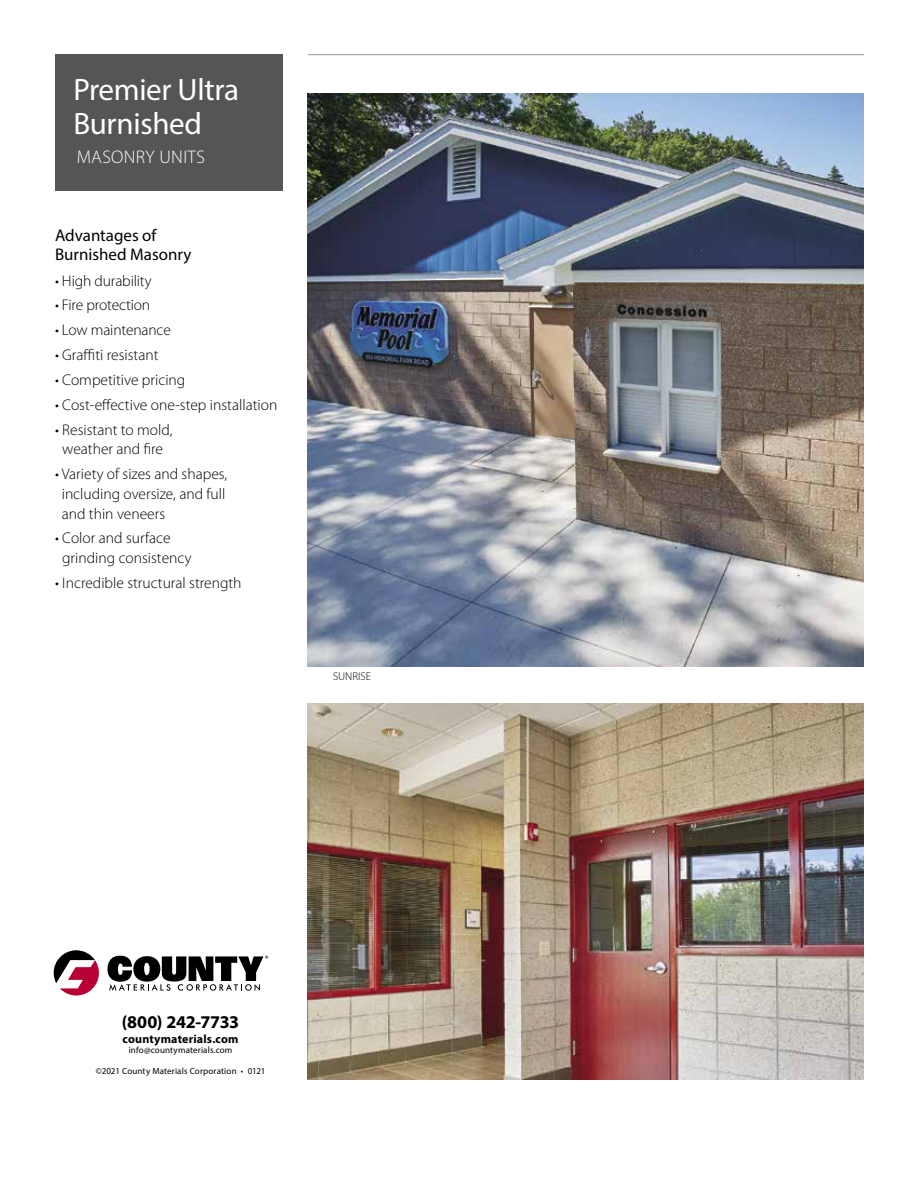
<style>
.page{position:relative;width:918px;height:1188px;background:#fff}
.page>*{position:absolute;margin:0;border:0;box-sizing:border-box;transform-origin:0 0}
.t1{font:31.05px/33.9px "Myriad Pro";letter-spacing:-.01em;color:#fff}
.t2{font:300 18.3px "Myriad Pro";letter-spacing:.02em;color:#fff}
.t3{font:700 18px "Myriad Pro";letter-spacing:-.015em;color:#000}
.t4{font:16.95px/18.3px "Myriad Pro";color:#000}
.t5{font:300 15.45px/19.8px "Myriad Pro";color:#000;text-align:center}
.t6{font:700 12px "Myriad Pro";letter-spacing:.015em;color:#000}
.t7{font:300 11.25px "Myriad Pro";color:#000}
.t8{font:9px "Myriad Pro";letter-spacing:.015em;color:#000}
</style>
<div class="page">
<div style="left:55px;top:54px;width:227px;height:137px;background:#555"></div>
<img style="left:308px;top:94px;width:556px;height:572px">
<hr style="left:308px;top:54px;width:556px;height:1px;background:#9f9f9f">
<img style="left:308px;top:704px;width:556px;height:376px">
<svg style="left:54px;top:950px;width:45px;height:46px"></svg>
<svg style="left:107px;top:955px;width:161px;height:36px"></svg>
<h1 class="t1" style="left:73px;top:72px;width:167px">Premier Ultra<br>Burnished</h1>
<p class="t2" style="left:77px;top:147px;width:129px">MASONRY UNITS</p>
<p class="t4" style="left:55px;top:226px;width:138px">Advantages of<br>Burnished Masonry</p>
<p class="t5" style="left:55px;top:271px;width:98px">• High durability</p>
<p class="t5" style="left:55px;top:296px;width:97px">• Fire protection</p>
<p class="t5" style="left:55px;top:320px;width:117px">• Low maintenance</p>
<p class="t5" style="left:55px;top:345px;width:105px">• Graffiti resistant</p>
<p class="t5" style="left:55px;top:370px;width:132px">• Competitive pricing</p>
<p class="t5" style="left:55px;top:395px;width:224px">• Cost-effective one-step installation</p>
<p class="t5" style="left:55px;top:420px;width:119px">• Resistant to mold, weather and fire</p>
<p class="t5" style="left:62px;top:464px;width:167px;text-align:justify;text-indent:-7px">• Variety of sizes and shapes, including oversize, and full and thin veneers</p>
<p class="t5" style="left:62px;top:529px;width:131px;text-align:left;text-indent:-7px">• Color and surface grinding consistency</p>
<p class="t5" style="left:55px;top:573px;width:188px">• Incredible structural strength</p>
<p class="t7" style="left:333px;top:670px;width:40px">SUNRISE</p>
<p class="t3" style="left:122px;top:1010px;width:119px">(800) 242-7733</p>
<p class="t6" style="left:123px;top:1031px;width:117px">countymaterials.com</p>
<p class="t8" style="left:129px;top:1045px;width:105px">info@countymaterials.com</p>
<p class="t8" style="left:96px;top:1066px;width:171px">©2021 County Materials Corporation • 0121</p>
</div>
